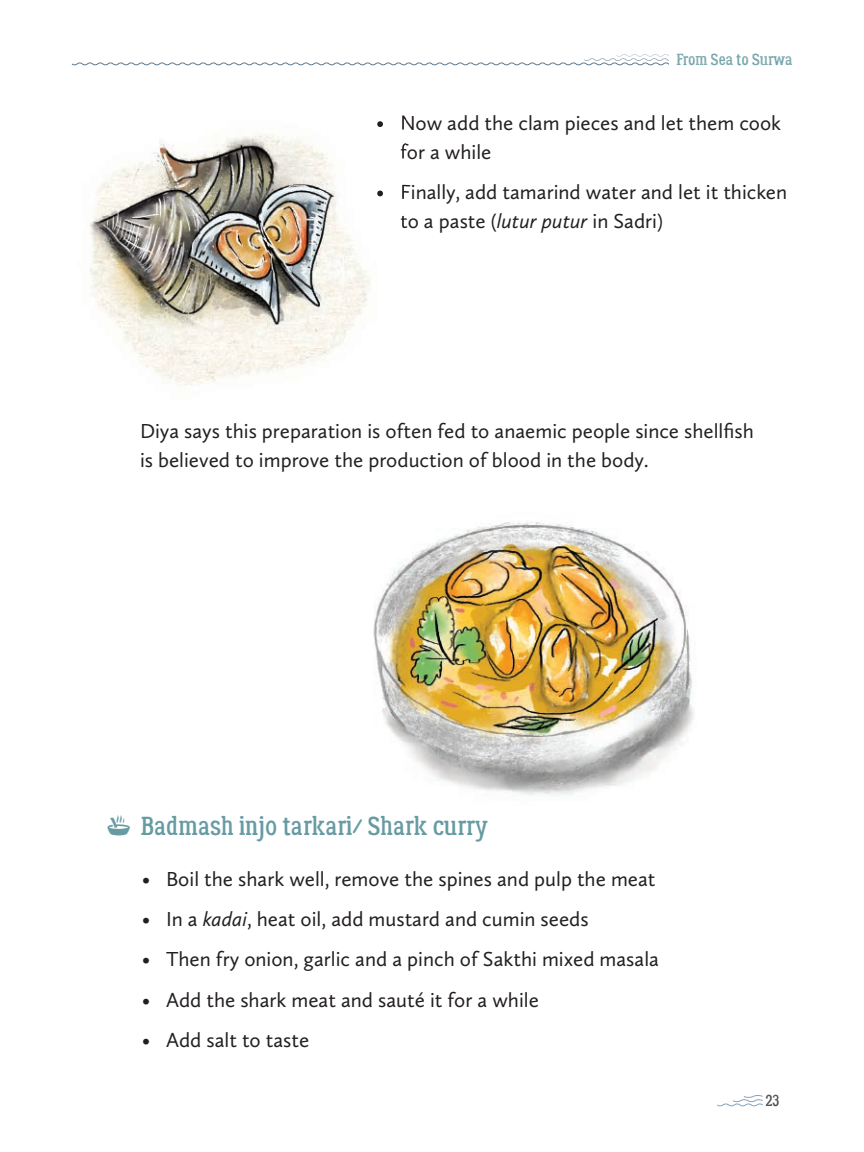
<style>
.page{position:relative;width:864px;height:1152px;background:#fff}
.page>*{position:absolute;margin:0;border:0;box-sizing:border-box;transform-origin:0 0}
.t1{font:26px "Lumberjack";color:#669ba3}
.t2{font:21px/29px "Calluna Sans";color:#231f20}
.t3{font:16px "Lumberjack Inline Rough";color:#669ba3}
.t4{font:16px "Lumberjack Inline Rough";color:#3c3c3c}
.s1{font-style:italic}
.s2{font-family:"Bocartesfritos"}
</style>
<div class="page">
<svg style="left:717px;top:1095px;width:46px;height:12px"></svg>
<svg style="left:71px;top:54px;width:598px;height:12px"></svg>
<img style="left:131px;top:149px;width:270px;height:237px">
<svg style="left:377px;top:121px;width:6px;height:6px"></svg>
<img style="left:402px;top:115px;width:3px;height:15px">
<img style="left:401px;top:143px;width:4px;height:16px">
<svg style="left:377px;top:191px;width:7px;height:8px"></svg>
<img style="left:402px;top:184px;width:3px;height:15px">
<img style="left:401px;top:215px;width:4px;height:14px">
<img style="left:89px;top:134px;width:255px;height:210px">
<img style="left:373px;top:522px;width:321px;height:274px">
<p class="t3" style="left:676px;top:49px;width:118px">From Sea to Surwa</p>
<p class="t2" style="left:400px;top:108px;width:383px;text-indent:-24px">• Now add the clam pieces and let them cook for a while</p>
<p class="t2" style="left:400px;top:177px;width:389px;text-indent:-24px">• Finally, add tamarind water and let it thicken to a paste (<span class="s1">lutur putur</span> in Sadri)</p>
<p class="t2" style="left:140px;top:416px;width:615px">Diya says this preparation is often fed to anaemic people since shellfish is believed to improve the production of blood in the body.</p>
<p class="t1" style="left:106px;top:810px;width:383px"><span class="s2">€</span> Badmash injo tarkari/ Shark curry</p>
<p class="t2" style="left:142px;top:864px;width:515px">• Boil the shark well, remove the spines and pulp the meat</p>
<p class="t2" style="left:142px;top:904px;width:448px">• In a <span class="s1">kadai</span>, heat oil, add mustard and cumin seeds</p>
<p class="t2" style="left:142px;top:945px;width:519px">• Then fry onion, garlic and a pinch of Sakthi mixed masala</p>
<p class="t2" style="left:142px;top:985px;width:398px">• Add the shark meat and sauté it for a while</p>
<p class="t2" style="left:142px;top:1025px;width:169px">• Add salt to taste</p>
<p class="t4" style="left:765px;top:1090px;width:16px">23</p>
</div>
